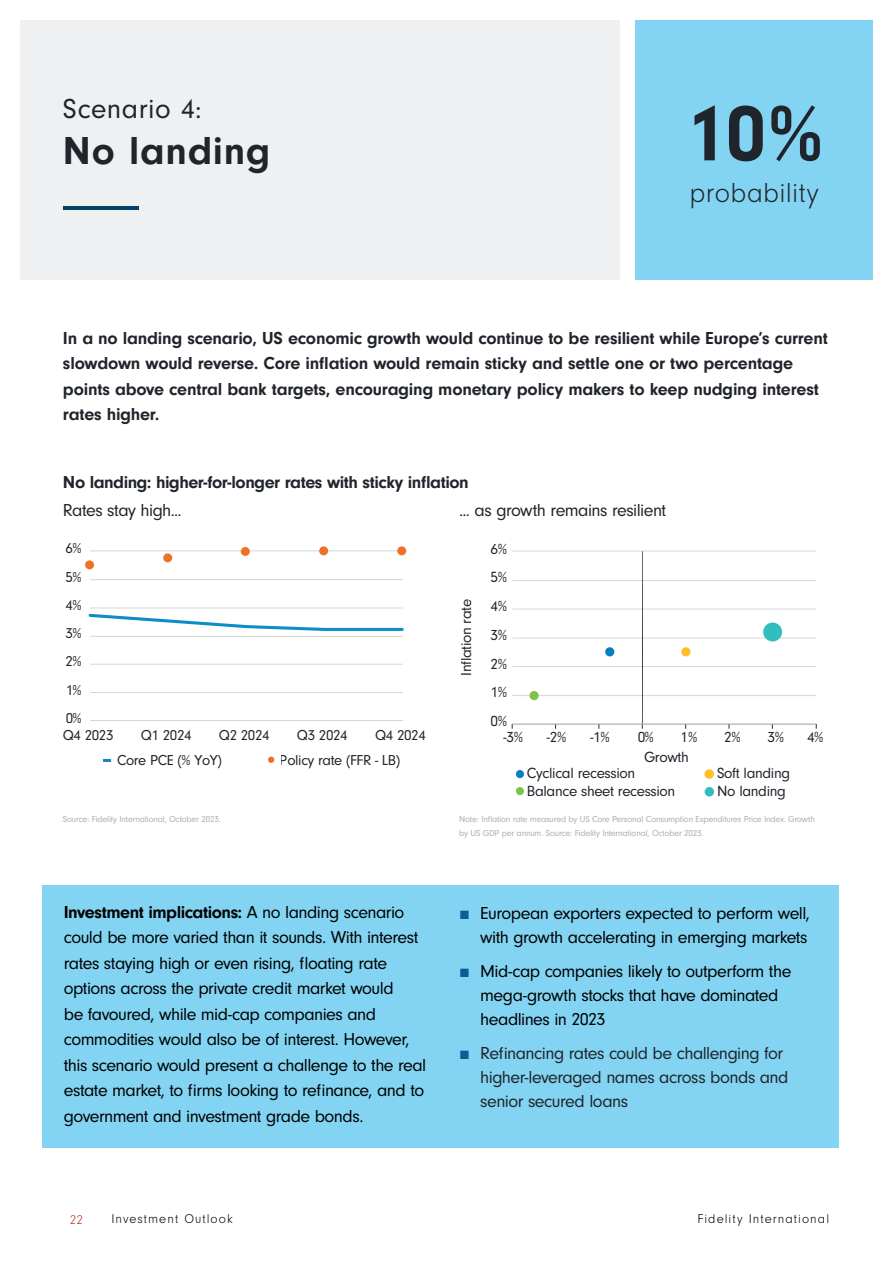
<style>
.page{position:relative;width:893px;height:1263px;background:#fff}
.page>*{position:absolute;margin:0;border:0;box-sizing:border-box;transform-origin:0 0}
.Title_Cover_48pt{font:700 81px "Neuzeit Gro";color:#20242b}
.Title_Cover_48pt-2{font:700 40.5px "Neuzeit Gro";letter-spacing:.02em;color:#20242b}
.Title_Cover_48pt-3{font:300 28.5px "Neuzeit Gro";letter-spacing:.015em;color:#20242b}
.Title_Cover_48pt-4{font:28.5px "Neuzeit Gro";letter-spacing:.015em;color:#20242b}
.Title_Cover_48pt-5{font:18px/25.5px "Neuzeit Gro";letter-spacing:-.03em;color:#000101}
.Black{font:700 18px/25.5px "Neuzeit Gro";letter-spacing:-.01em;color:#20242b}
.Black-2{font:18px/24px "Neuzeit Gro";letter-spacing:-.03em;color:#000101;text-align:right}
.Black-3{font:18px/24px "Neuzeit Gro";letter-spacing:-.03em;color:#20242b}
.Title_Cover_48pt-6{font:700 18px "Neuzeit Gro";letter-spacing:-.025em;color:#20242b}
.Title_Cover_48pt-7{font:18px "Neuzeit Gro";letter-spacing:-.035em;color:#20242b}
.t1{font:15.3px "Neuzeit Gro";letter-spacing:-.025em;color:#20242b}
.t2{font:15px "Neuzeit Gro";letter-spacing:-.025em;color:#20242b}
.t3{font:300 13.2px "Neuzeit Gro";letter-spacing:.08em;color:#000}
.t4{font:300 13.2px "Neuzeit Gro";color:#b72f2a}
.Section_Title_34pt{font:9px/13.5px "Neuzeit Gro";letter-spacing:-.02em;color:#afaeaf}
.s1{font-weight:700}
.s2{font-family:"Arial";color:#056195}
</style>
<div class="page">
<div style="left:0;top:18px;width:635px;height:265px;background:#eff0f1"></div>
<div style="left:629px;top:20px;width:264px;height:263px;background:#83d4f2"></div>
<hr style="left:90px;top:692px;width:313px;height:1px;background:#d3d7d9">
<hr style="left:90px;top:664px;width:313px;height:1px;background:#d3d7d9">
<hr style="left:90px;top:636px;width:313px;height:1px;background:#d3d7d9">
<hr style="left:90px;top:608px;width:313px;height:1px;background:#d3d7d9">
<hr style="left:90px;top:579px;width:313px;height:1px;background:#d3d7d9">
<hr style="left:90px;top:551px;width:313px;height:1px;background:#d3d7d9">
<svg style="left:88px;top:613px;width:316px;height:18px"></svg>
<svg style="left:104px;top:759px;width:7px;height:3px"></svg>
<svg style="left:268px;top:757px;width:6px;height:6px"></svg>
<hr style="left:90px;top:720px;width:312px;height:1px;background:#d3d7d9">
<div style="left:241px;top:547px;width:9px;height:9px;background:#ee7128;border-radius:50%"></div>
<div style="left:319px;top:546px;width:9px;height:9px;background:#ee7128;border-radius:50%"></div>
<div style="left:397px;top:546px;width:9px;height:9px;background:#ee7128;border-radius:50%"></div>
<div style="left:85px;top:560px;width:9px;height:9px;background:#ee7128;border-radius:50%"></div>
<div style="left:163px;top:553px;width:9px;height:9px;background:#ee7128;border-radius:50%"></div>
<hr style="left:512px;top:695px;width:304px;height:1px;background:#d3d7d9">
<hr style="left:512px;top:666px;width:304px;height:1px;background:#d3d7d9">
<hr style="left:512px;top:638px;width:304px;height:1px;background:#d3d7d9">
<hr style="left:512px;top:609px;width:304px;height:1px;background:#d3d7d9">
<hr style="left:512px;top:580px;width:304px;height:1px;background:#d3d7d9">
<hr style="left:512px;top:551px;width:304px;height:1px;background:#d3d7d9">
<hr style="left:512px;top:724px;width:304px;height:1px;background:#acb4bb">
<div style="left:605px;top:647px;width:9px;height:9px;background:#067fc1;border-radius:50%"></div>
<div style="left:681px;top:647px;width:9px;height:9px;background:#febd29;border-radius:50%"></div>
<hr style="left:642px;top:551px;width:1px;height:173px;background:#000">
<hr style="left:641px;top:550px;width:3px;height:173px;background:#b4b6b6">
<div style="left:763px;top:622px;width:19px;height:19px;background:#31bebe;border-radius:50%"></div>
<div style="left:529px;top:691px;width:10px;height:9px;background:#7ec246;border-radius:50%"></div>
<div style="left:516px;top:770px;width:8px;height:8px;background:#067fc1;border-radius:50%"></div>
<div style="left:516px;top:787px;width:8px;height:8px;background:#7ec246;border-radius:50%"></div>
<div style="left:704px;top:769px;width:10px;height:10px;background:#febd29;border-radius:50%"></div>
<div style="left:705px;top:787px;width:9px;height:9px;background:#31bebe;border-radius:50%"></div>
<div style="left:43px;top:885px;width:796px;height:262px;background:#83d4f2"></div>
<hr style="left:64px;top:206px;width:75px;height:4px;background:#014363">
<div style="left:0;top:0;width:893px;height:20px;background:#fff"></div>
<div style="left:0;top:281px;width:893px;height:19px;background:#fff"></div>
<div style="left:621px;top:10px;width:14px;height:283px;background:#fff"></div>
<div style="left:0;top:0;width:20px;height:300px;background:#fff"></div>
<div style="left:873px;top:0;width:20px;height:300px;background:#fff"></div>
<p class="Title_Cover_48pt-4" style="left:63px;top:93px;width:140px">Scenario 4:</p>
<p class="Title_Cover_48pt-2" style="left:63px;top:128px;width:209px">No landing</p>
<p class="Title_Cover_48pt" style="left:685px;top:88px;width:139px">10%</p>
<p class="Title_Cover_48pt-3" style="left:689px;top:177px;width:131px">probability</p>
<p class="Black" style="left:63px;top:325px;width:766px">In a no landing scenario, US economic growth would continue to be resilient while Europe’s current slowdown would reverse. Core inflation would remain sticky and settle one or two percentage points above central bank targets, encouraging monetary policy makers to keep nudging interest rates higher.</p>
<p class="Title_Cover_48pt-6" style="left:63px;top:472px;width:407px">No landing: higher-for-longer rates with sticky inflation</p>
<p class="Title_Cover_48pt-7" style="left:459px;top:500px;width:208px">... as growth remains resilient</p>
<p class="Title_Cover_48pt-7" style="left:63px;top:500px;width:120px">Rates stay high...</p>
<p class="t2" style="left:65px;top:540px;width:18px">6%</p>
<p class="t1" style="left:490px;top:540px;width:18px">6%</p>
<p class="t2" style="left:65px;top:569px;width:18px">5%</p>
<p class="t1" style="left:490px;top:569px;width:18px">5%</p>
<p class="t2" style="left:65px;top:596px;width:18px">4%</p>
<p class="t2" style="left:65px;top:625px;width:18px">3%</p>
<p class="t2" style="left:65px;top:653px;width:18px">2%</p>
<p class="t1" style="left:458px;top:676px;width:79px;rotate:-90deg">Inflation rate</p>
<p class="t1" style="left:490px;top:598px;width:18px">4%</p>
<p class="t1" style="left:490px;top:626px;width:18px">3%</p>
<p class="t1" style="left:490px;top:655px;width:18px">2%</p>
<p class="t2" style="left:65px;top:681px;width:18px">1%</p>
<p class="t1" style="left:490px;top:684px;width:18px">1%</p>
<p class="t2" style="left:65px;top:710px;width:18px">0%</p>
<p class="t1" style="left:490px;top:713px;width:18px">0%</p>
<p class="t2" style="left:63px;top:726px;width:52px">Q4 2023</p>
<p class="t2" style="left:141px;top:726px;width:52px">Q1 2024</p>
<p class="t2" style="left:219px;top:726px;width:52px">Q2 2024</p>
<p class="t2" style="left:297px;top:726px;width:52px">Q3 2024</p>
<p class="t2" style="left:375px;top:726px;width:52px">Q4 2024</p>
<p class="t1" style="left:504px;top:729px;width:21px">-3%</p>
<p class="t1" style="left:547px;top:729px;width:21px">-2%</p>
<p class="t1" style="left:590px;top:729px;width:21px">-1%</p>
<p class="t1" style="left:637px;top:729px;width:18px">0%</p>
<p class="t1" style="left:681px;top:729px;width:18px">1%</p>
<p class="t1" style="left:724px;top:729px;width:18px">2%</p>
<p class="t1" style="left:767px;top:729px;width:18px">3%</p>
<p class="t1" style="left:807px;top:729px;width:18px">4%</p>
<p class="t2" style="left:117px;top:752px;width:106px">Core PCE (% YoY)</p>
<p class="t2" style="left:280px;top:752px;width:122px">Policy rate (FFR - LB)</p>
<p class="t1" style="left:644px;top:749px;width:46px">Growth</p>
<p class="t1" style="left:527px;top:764px;width:110px">Cyclical recession</p>
<p class="t1" style="left:717px;top:764px;width:75px">Soft landing</p>
<p class="t1" style="left:527px;top:783px;width:150px">Balance sheet recession</p>
<p class="t1" style="left:717px;top:783px;width:70px">No landing</p>
<p class="Section_Title_34pt" style="left:63px;top:813px;width:159px">Source: Fidelity International, October 2023.</p>
<p class="Section_Title_34pt" style="left:459px;top:813px;width:357px">Note: Inflation rate measured by US Core Personal Consumption Expenditures Price Index. Growth by US GDP per annum. Source: Fidelity International, October 2023.</p>
<p class="Title_Cover_48pt-5" style="left:64px;top:899px;width:364px"><span class="s1">Investment implications:</span> A no landing scenario could be more varied than it sounds. With interest rates staying high or even rising, floating rate options across the private credit market would<br>be favoured, while mid-cap companies and commodities would also be of interest. However, this scenario would present a challenge to the real estate market, to firms looking to refinance, and to government and investment grade bonds.</p>
<p class="Black-2" style="left:459px;top:901px;width:352px"><span class="s2">■</span> European exporters expected to perform well, with growth accelerating in emerging markets</p>
<p class="Black-2" style="left:480px;top:959px;width:313px;text-align:left;text-indent:-21px"><span class="s2">■</span> Mid-cap companies likely to outperform the mega-growth stocks that have dominated headlines in 2023</p>
<p class="Black-3" style="left:480px;top:1041px;width:310px;text-indent:-21px"><span class="s2">■</span> Refinancing rates could be challenging for higher-leveraged names across bonds and senior secured loans</p>
<p class="t4" style="left:70px;top:1213px;width:15px">22</p>
<p class="t3" style="left:111px;top:1212px;width:123px">Investment Outlook</p>
<p class="t3" style="left:697px;top:1212px;width:133px">Fidelity International</p>
</div>
